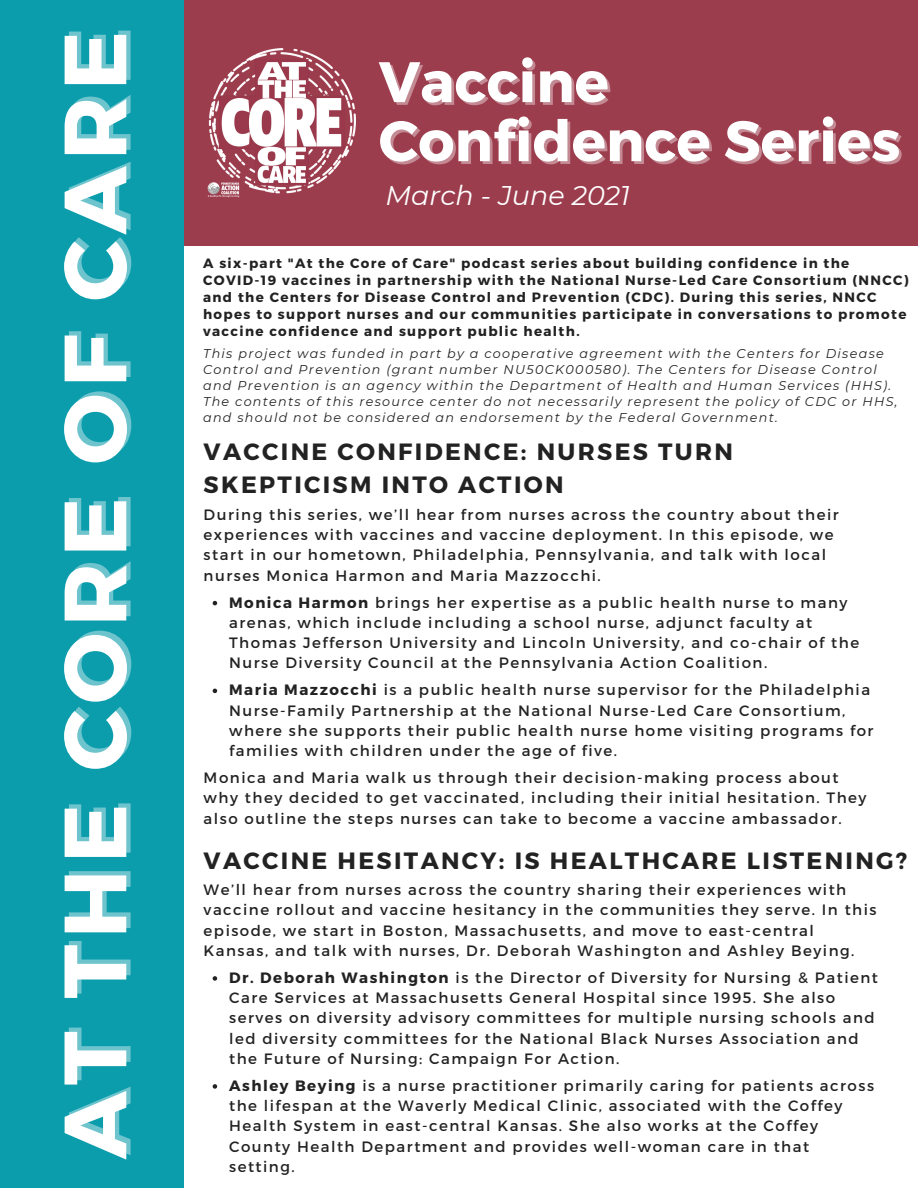
<style>
.page{position:relative;width:918px;height:1188px;background:#fff}
.page>*{position:absolute;margin:0;border:0;box-sizing:border-box;transform-origin:0 0}
.t1{font:700 88.05px "Montserrat";letter-spacing:.07em;color:#fff}
.t2{font:700 57px "Montserrat";color:#fff}
.t3{font:italic 27px "Montserrat";color:#fff}
.t4{font:700 23.55px/32.7px "Montserrat";letter-spacing:.1em;color:#222}
.t5{font:15px/20.2px "Montserrat";letter-spacing:.1em;color:#222}
.t6{font:700 13.5px/17px "Montserrat";letter-spacing:.1em;color:#222}
.t7{font:italic 12.75px/15.9px "Montserrat";letter-spacing:.1em;color:#222}
.s1{font-weight:700}
</style>
<div class="page">
<div style="left:176px;top:0;width:742px;height:245px;background:#9c3d4e"></div>
<div style="left:0;top:0;width:183px;height:1188px;background:#0c9dad"></div>
<svg style="left:213px;top:601px;width:4px;height:4px"></svg>
<svg style="left:213px;top:689px;width:4px;height:4px"></svg>
<svg style="left:213px;top:976px;width:4px;height:5px"></svg>
<svg style="left:213px;top:1084px;width:4px;height:5px"></svg>
<img style="left:207px;top:49px;width:149px;height:148px">
<p class="t1" style="left:38px;top:1159px;width:1130px;rotate:-90deg">AT THE CORE OF CARE</p>
<p class="t2" style="left:379px;top:45px;width:232px">Vaccine</p>
<p class="t2" style="left:379px;top:104px;width:523px">Confidence Series</p>
<p class="t3" style="left:386px;top:179px;width:246px">March - June 2021</p>
<p class="t6" style="left:203px;top:254px;width:707px">A six-part "At the Core of Care" podcast series about building confidence in the COVID-19 vaccines in partnership with the National Nurse-Led Care Consortium (NNCC) and the Centers for Disease Control and Prevention (CDC). During this series, NNCC hopes to support nurses and our communities participate in conversations to promote vaccine confidence and support public health.</p>
<p class="t7" style="left:203px;top:346px;width:696px">This project was funded in part by a cooperative agreement with the Centers for Disease Control and Prevention (grant number NU50CK000580). The Centers for Disease Control and Prevention is an agency within the Department of Health and Human Services (HHS).<br>The contents of this resource center do not necessarily represent the policy of CDC or HHS, and should not be considered an endorsement by the Federal Government.</p>
<p class="t4" style="left:204px;top:434px;width:531px">VACCINE CONFIDENCE: NURSES TURN<br>SKEPTICISM INTO ACTION</p>
<p class="t5" style="left:204px;top:504px;width:637px">During this series, we’ll hear from nurses across the country about their experiences with vaccines and vaccine deployment. In this episode, we start in our hometown, Philadelphia, Pennsylvania, and talk with local nurses Monica Harmon and Maria Mazzocchi.</p>
<p class="t5" style="left:229px;top:591px;width:632px"><span class="s1">Monica Harmon</span> brings her expertise as a public health nurse to many arenas, which include including a school nurse, adjunct faculty at Thomas Jefferson University and Lincoln University, and co-chair of the Nurse Diversity Council at the Pennsylvania Action Coalition.</p>
<p class="t5" style="left:229px;top:679px;width:646px"><span class="s1">Maria Mazzocchi</span> is a public health nurse supervisor for the Philadelphia Nurse-Family Partnership at the National Nurse-Led Care Consortium, where she supports their public health nurse home visiting programs for families with children under the age of five.</p>
<p class="t5" style="left:204px;top:767px;width:664px">Monica and Maria walk us through their decision-making process about why they decided to get vaccinated, including their initial hesitation. They also outline the steps nurses can take to become a vaccine ambassador.</p>
<p class="t4" style="left:204px;top:843px;width:705px">VACCINE HESITANCY: IS HEALTHCARE LISTENING?</p>
<p class="t5" style="left:204px;top:879px;width:674px">We’ll hear from nurses across the country sharing their experiences with vaccine rollout and vaccine hesitancy in the communities they serve. In this episode, we start in Boston, Massachusetts, and move to east-central Kansas, and talk with nurses, Dr. Deborah Washington and Ashley Beying.</p>
<p class="t5" style="left:229px;top:967px;width:650px"><span class="s1">Dr. Deborah Washington</span> is the Director of Diversity for Nursing &amp; Patient Care Services at Massachusetts General Hospital since 1995. She also serves on diversity advisory committees for multiple nursing schools and led diversity committees for the National Black Nurses Association and the Future of Nursing: Campaign For Action.</p>
<p class="t5" style="left:229px;top:1075px;width:646px"><span class="s1">Ashley Beying</span> is a nurse practitioner primarily caring for patients across the lifespan at the Waverly Medical Clinic, associated with the Coffey Health System in east-central Kansas. She also works at the Coffey County Health Department and provides well-woman care in that setting.</p>
</div>
